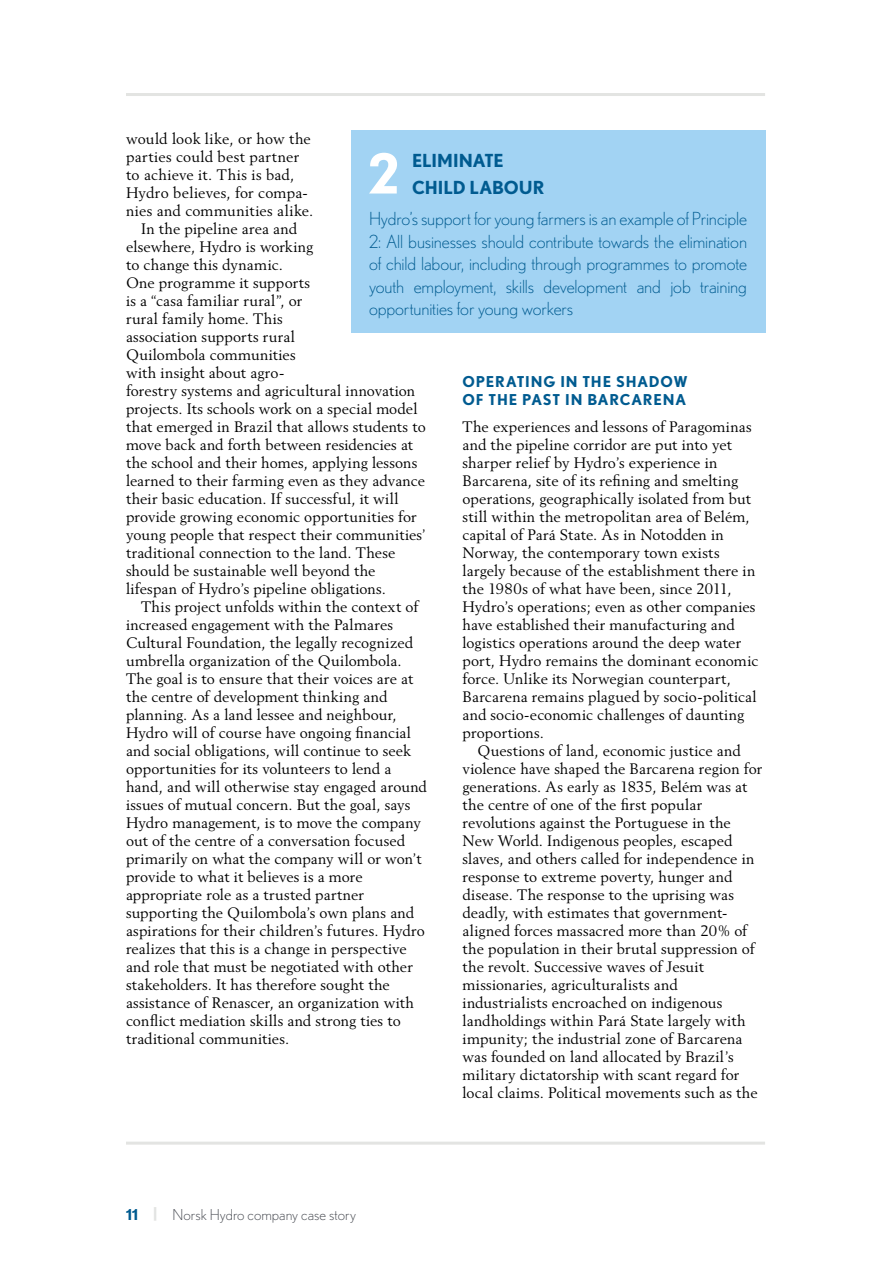
<style>
.page{position:relative;width:893px;height:1263px;background:#fff}
.page>*{position:absolute;margin:0;border:0;box-sizing:border-box;transform-origin:0 0}
.Puff_rubrik{font:700 55.05px "Nobel";color:#fff}
.Puff_text{font:300 18px/22.5px "Nobel";letter-spacing:-.005em;color:#005b90;text-align:justify}
.Puff_rubrik-2{font:700 18px/27px "Nobel";color:#005b90}
.Bröd_indrag{font:15px/18px "Berling";letter-spacing:.005em;color:#000}
.Bröd_utan_indrag{font:15px/18px "Berling";letter-spacing:.005em;color:#000}
.H2_Mellanrubrik{font:700 15px/18px "Nobel";letter-spacing:.055em;color:#005b90}
.t1{font:300 15px "Nobel";color:#494c53}
.s1{font-weight:700;color:#005b90}
.s2{font-weight:700;color:#e3e4e2}
</style>
<div class="page">
<hr style="left:126px;top:93px;width:639px;height:3px;background:#e3e4e2">
<hr style="left:126px;top:1141px;width:639px;height:3px;background:#e3e4e2">
<div style="left:351px;top:130px;width:414px;height:203px;background:#a2d3f3"></div>
<p class="Bröd_indrag" style="left:126px;top:130px;width:189px">would look like, or how the parties could best partner to achieve it. This is bad,<br>Hydro believes, for compa&shy;nies and communities alike.</p>
<p class="Bröd_indrag" style="left:126px;top:220px;width:302px;text-indent:15px">In the pipeline area and<br>elsewhere, Hydro is working<br>to change this dynamic.<br>One programme it supports<br>is a “casa familiar rural”, or<br>rural family home. This<br>association supports rural<br>Quilombola communities<br>with insight about agro-<br>forestry systems and agricultural innovation projects. Its schools work on a special model that emerged in Brazil that allows students to move back and forth between residencies at the school and their homes, applying lessons learned to their farming even as they advance their basic education. If successful, it will provide growing economic opportunities for young people that respect their communities’ traditional connection to the land. These should be sustainable well beyond the lifespan of Hydro’s pipeline obligations.</p>
<p class="Bröd_indrag" style="left:126px;top:598px;width:302px;text-indent:15px">This project unfolds within the context of increased engagement with the Palmares Cultural Foundation, the legally recognized umbrella organization of the Quilombola.<br>The goal is to ensure that their voices are at the centre of development thinking and planning. As a land lessee and neighbour, Hydro will of course have ongoing financial and social obligations, will continue to seek opportunities for its volunteers to lend a hand, and will otherwise stay engaged around issues of mutual concern. But the goal, says Hydro management, is to move the company out of the centre of a conversation focused primarily on what the company will or won’t provide to what it believes is a more appropriate role as a trusted partner supporting the Quilombola’s own plans and aspirations for their children’s futures. Hydro realizes that this is a change in perspective and role that must be negotiated with other stakeholders. It has therefore sought the assistance of Renascer, an organization with conflict mediation skills and strong ties to traditional communities.</p>
<p class="Puff_rubrik" style="left:368px;top:141px;width:33px">2</p>
<p class="Puff_rubrik-2" style="left:412px;top:146px;width:134px">ELIMINATE<br>CHILD LABOUR</p>
<p class="Puff_text" style="left:369px;top:207px;width:380px">Hydro’s support for young farmers is an example of Principle 2: All businesses should contribute towards the elimination of child labour, including through programmes to promote youth employment, skills development and job training opportunities for young workers</p>
<p class="H2_Mellanrubrik" style="left:463px;top:372px;width:227px">OPERATING IN THE SHADOW<br>OF THE PAST IN BARCARENA</p>
<p class="Bröd_utan_indrag" style="left:463px;top:418px;width:297px">The experiences and lessons of Paragominas and the pipeline corridor are put into yet sharper relief by Hydro’s experience in Barcarena, site of its refining and smelting operations, geographically isolated from but still within the metropolitan area of Belém, capital of Pará State. As in Notodden in Norway, the contemporary town exists largely because of the establishment there in the 1980s of what have been, since 2011, Hydro’s operations; even as other companies have established their manufacturing and logistics operations around the deep water port, Hydro remains the dominant economic force. Unlike its Norwegian counterpart, Barcarena remains plagued by socio-political and socio-economic challenges of daunting proportions.</p>
<p class="Bröd_indrag" style="left:463px;top:742px;width:301px;text-indent:15px">Questions of land, economic justice and violence have shaped the Barcarena region for generations. As early as 1835, Belém was at the centre of one of the first popular revolutions against the Portuguese in the New World. Indigenous peoples, escaped slaves, and others called for independence in response to extreme poverty, hunger and disease. The response to the uprising was deadly, with estimates that government&shy;aligned forces massacred more than 20% of the population in their brutal suppression of the revolt. Successive waves of Jesuit missionaries, agriculturalists and industrialists encroached on indigenous landholdings within Pará State largely with impunity; the industrial zone of Barcarena was founded on land allocated by Brazil’s military dictatorship with scant regard for local claims. Political movements such as the</p>
<p class="t1" style="left:126px;top:1206px;width:231px"><span class="s1">11</span> <span class="s2">|</span> Norsk Hydro company case story</p>
</div>
